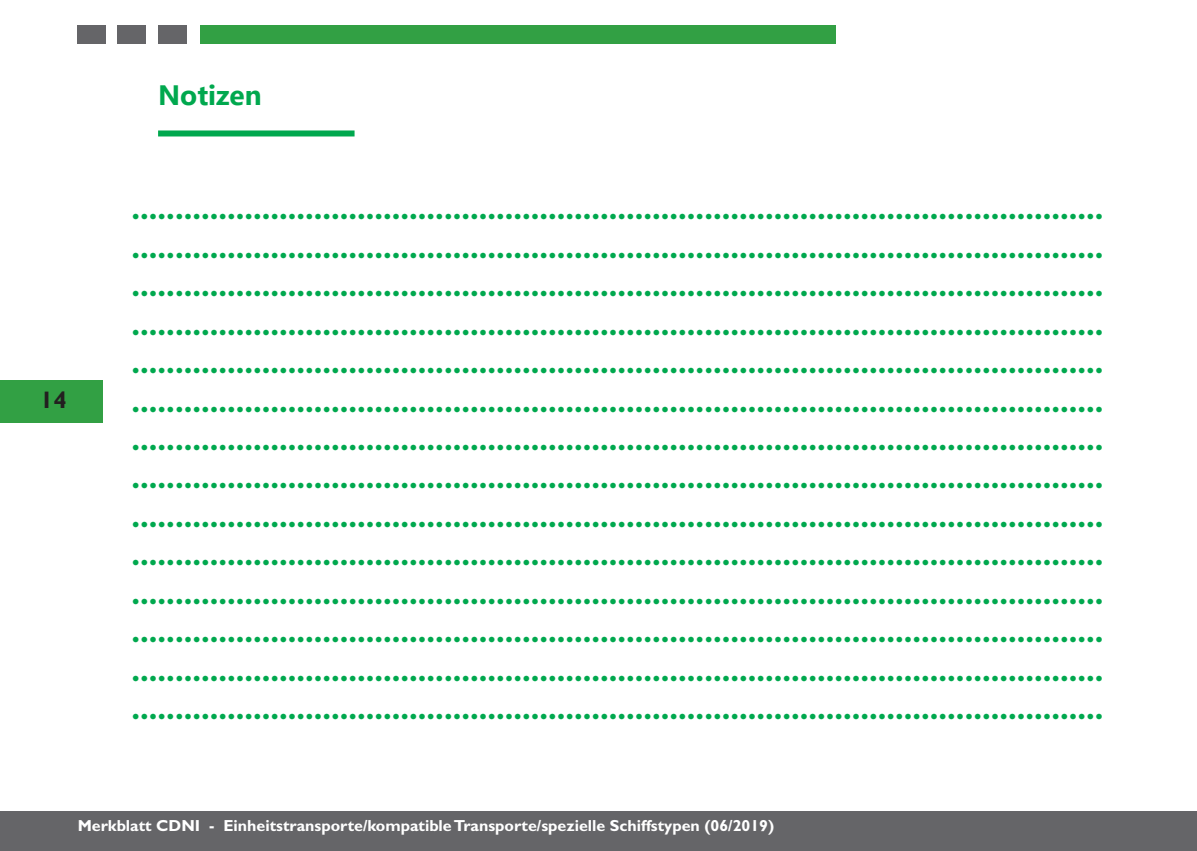
<style>
.page{position:relative;width:1197px;height:851px;background:#fff}
.page>*{position:absolute;margin:0;border:0;box-sizing:border-box;transform-origin:0 0}
.t1{font:700 32px/38.4px "Gill Sans Std";color:#00a84e;text-align:justify}
.t2{font:700 28px "Segoe UI";color:#00a84e}
.t3{font:700 24px "Gill Sans Std";color:#231f20}
.t4{font:700 16px "Gill Sans Std";color:#fff}
</style>
<div class="page">
<div style="left:201px;top:25px;width:634px;height:19px;background:#32a044"></div>
<div style="left:158px;top:25px;width:28px;height:19px;background:#656568"></div>
<div style="left:117px;top:25px;width:29px;height:19px;background:#656568"></div>
<div style="left:78px;top:25px;width:28px;height:19px;background:#656568"></div>
<div style="left:0;top:811px;width:1196px;height:39px;background:#656568"></div>
<div style="left:0;top:380px;width:103px;height:42px;background:#32a044"></div>
<div style="left:158px;top:130px;width:196px;height:6px;background:#00a84e"></div>
<p class="t2" style="left:158px;top:68px;width:105px">Notizen</p>
<p class="t3" style="left:40px;top:386px;width:28px">14</p>
<p class="t1" style="left:132px;top:189px;width:973px">................................................................................................................ ................................................................................................................ ................................................................................................................ ................................................................................................................ ................................................................................................................ ................................................................................................................ ................................................................................................................ ................................................................................................................ ................................................................................................................ ................................................................................................................ ................................................................................................................ ................................................................................................................ ................................................................................................................ ................................................................................................................</p>
<p class="t4" style="left:78px;top:815px;width:698px">Merkblatt CDNI - Einheitstransporte/kompatible Transporte/spezielle Schiffstypen (06/2019)</p>
</div>
